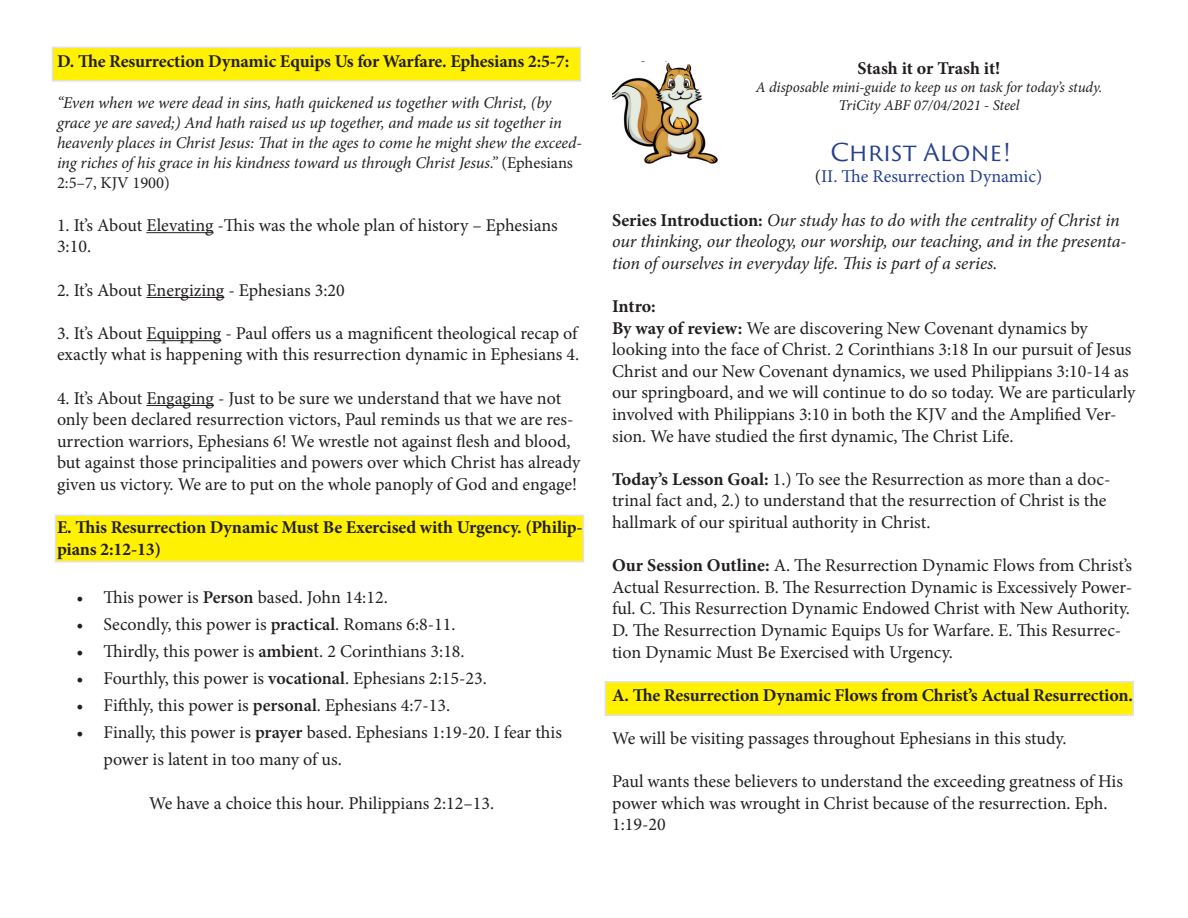
<style>
.page{position:relative;width:1188px;height:918px;background:#fff}
.page>*{position:absolute;margin:0;border:0;box-sizing:border-box;transform-origin:0 0}
.t1{font:24px "Trajan Sans Pro";color:#253f8e}
.t2{font:18px/21.6px "Minion Pro";color:#231f20}
.t3{font:700 18px/21.6px "Minion Pro";letter-spacing:-.01em;color:#231f20}
.t4{font:italic 18px/21.6px "Minion Pro";letter-spacing:-.01em;color:#231f20}
.t5{font:18px "Minion Pro";color:#253f8e}
.t6{font:italic 16.5px/19.8px "Minion Pro";letter-spacing:-.005em;color:#231f20}
.t7{font:italic 15px/18px "Minion Pro";letter-spacing:-.005em;color:#231f20;text-align:center}
.s1{font-style:normal}
.s2{font-weight:600}
.s3{color:#231f20}
.s4{font-weight:700;font-style:normal}
.s5{font-weight:700}
</style>
<div class="page">
<div style="left:55px;top:515px;width:529px;height:47px;background:#fff101;border:2px solid #e0e1ee"></div>
<div style="left:52px;top:47px;width:529px;height:35px;background:#fff101;border:2px solid #e0e1ee"></div>
<div style="left:604px;top:681px;width:530px;height:35px;background:#fff101;border:2px solid #e0e1ee"></div>
<img style="left:612px;top:61px;width:106px;height:103px">
<hr style="left:146px;top:232px;width:67px;height:1px;background:#231f20">
<hr style="left:146px;top:297px;width:78px;height:1px;background:#231f20">
<hr style="left:146px;top:340px;width:75px;height:1px;background:#231f20">
<hr style="left:146px;top:405px;width:68px;height:1px;background:#231f20">
<p class="t3" style="left:57px;top:50px;width:514px">D. The Resurrection Dynamic Equips Us for Warfare. Ephesians 2:5-7:</p>
<p class="t6" style="left:57px;top:93px;width:526px">“Even when we were dead in sins, hath quickened us together with Christ, (by grace ye are saved;) And hath raised us up together, and made us sit together in heavenly places in Christ Jesus: That in the ages to come he might shew the exceed&shy;ing riches of his grace in his kindness toward us through Christ Jesus.” <span class="s1">(Ephesians 2:5–7, KJV 1900)</span></p>
<p class="t2" style="left:57px;top:214px;width:502px">1. It’s About Elevating -This was the whole plan of history – Ephesians<br>3:10.</p>
<p class="t2" style="left:57px;top:279px;width:289px">2. It’s About Energizing - Ephesians 3:20</p>
<p class="t2" style="left:57px;top:322px;width:524px">3. It’s About Equipping - Paul offers us a magnificent theological recap of exactly what is happening with this resurrection dynamic in Ephesians 4.</p>
<p class="t2" style="left:57px;top:387px;width:525px">4. It’s About Engaging - Just to be sure we understand that we have not only been declared resurrection victors, Paul reminds us that we are res&shy;urrection warriors, Ephesians 6! We wrestle not against flesh and blood, but against those principalities and powers over which Christ has already given us victory. We are to put on the whole panoply of God and engage!</p>
<p class="t3" style="left:57px;top:517px;width:527px">E. This Resurrection Dynamic Must Be Exercised with Urgency. (Philip&shy;pians 2:12-13)</p>
<p class="t2" style="left:76px;top:587px;width:313px">• This power is <span class="s2">Person</span> based. John 14:12.</p>
<p class="t2" style="left:76px;top:614px;width:381px">• Secondly, this power is <span class="s2">practical</span>. Romans 6:8-11.</p>
<p class="t2" style="left:76px;top:641px;width:390px">• Thirdly, this power is <span class="s2">ambien</span>t. 2 Corinthians 3:18.</p>
<p class="t2" style="left:76px;top:668px;width:412px">• Fourthly, this power is <span class="s2">vocational</span>. Ephesians 2:15-23.</p>
<p class="t2" style="left:76px;top:695px;width:375px">• Fifthly, this power is <span class="s2">personal</span>. Ephesians 4:7-13.</p>
<p class="t2" style="left:103px;top:719px;width:460px;line-height:27px;text-indent:-27px">• Finally, this power is <span class="s2">prayer</span> based. Ephesians 1:19-20. I fear this power is latent in too many of us.</p>
<p class="t2" style="left:149px;top:792px;width:347px">We have a choice this hour. Philippians 2:12–13.</p>
<p class="t3" style="left:858px;top:58px;width:144px">Stash it or Trash it!</p>
<p class="t7" style="left:756px;top:79px;width:348px">A disposable mini-guide to keep us on task for today’s study.<br>TriCity ABF 07/04/2021 - Steel</p>
<h1 class="t1" style="left:831px;top:135px;width:182px">Christ Alone!</h1>
<p class="t5" style="left:815px;top:165px;width:229px"><span class="s3">(</span>II. The Resurrection Dynamic)</p>
<p class="t4" style="left:612px;top:209px;width:516px"><span class="s4">Series Introduction:</span> Our study has to do with the centrality of Christ in our thinking, our theology, our worship, our teaching, and in the presenta&shy;tion of ourselves in everyday life. This is part of a series.</p>
<p class="t2" style="left:612px;top:296px;width:525px"><span class="s5">Intro:<br>By way of review:</span> We are discovering New Covenant dynamics by looking into the face of Christ. 2 Corinthians 3:18 In our pursuit of Jesus Christ and our New Covenant dynamics, we used Philippians 3:10-14 as our springboard, and we will continue to do so today. We are particularly involved with Philippians 3:10 in both the KJV and the Amplified Ver&shy;sion. We have studied the first dynamic, The Christ Life.</p>
<p class="t2" style="left:612px;top:468px;width:500px"><span class="s5">Today’s Lesson Goal:</span> 1.) To see the Resurrection as more than a doc&shy;trinal fact and, 2.) to understand that the resurrection of Christ is the hallmark of our spiritual authority in Christ.</p>
<p class="t2" style="left:612px;top:555px;width:522px"><span class="s5">Our Session Outline:</span> A. The Resurrection Dynamic Flows from Christ’s Actual Resurrection. B. The Resurrection Dynamic is Excessively Power&shy;ful. C. This Resurrection Dynamic Endowed Christ with New Authority.<br>D. The Resurrection Dynamic Equips Us for Warfare. E. This Resurrec&shy;tion Dynamic Must Be Exercised with Urgency.</p>
<p class="t3" style="left:612px;top:684px;width:523px">A. The Resurrection Dynamic Flows from Christ’s Actual Resurrection.</p>
<p class="t2" style="left:612px;top:728px;width:456px">We will be visiting passages throughout Ephesians in this study.</p>
<p class="t2" style="left:612px;top:771px;width:512px">Paul wants these believers to understand the exceeding greatness of His power which was wrought in Christ because of the resurrection. Eph.<br>1:19-20</p>
</div>
